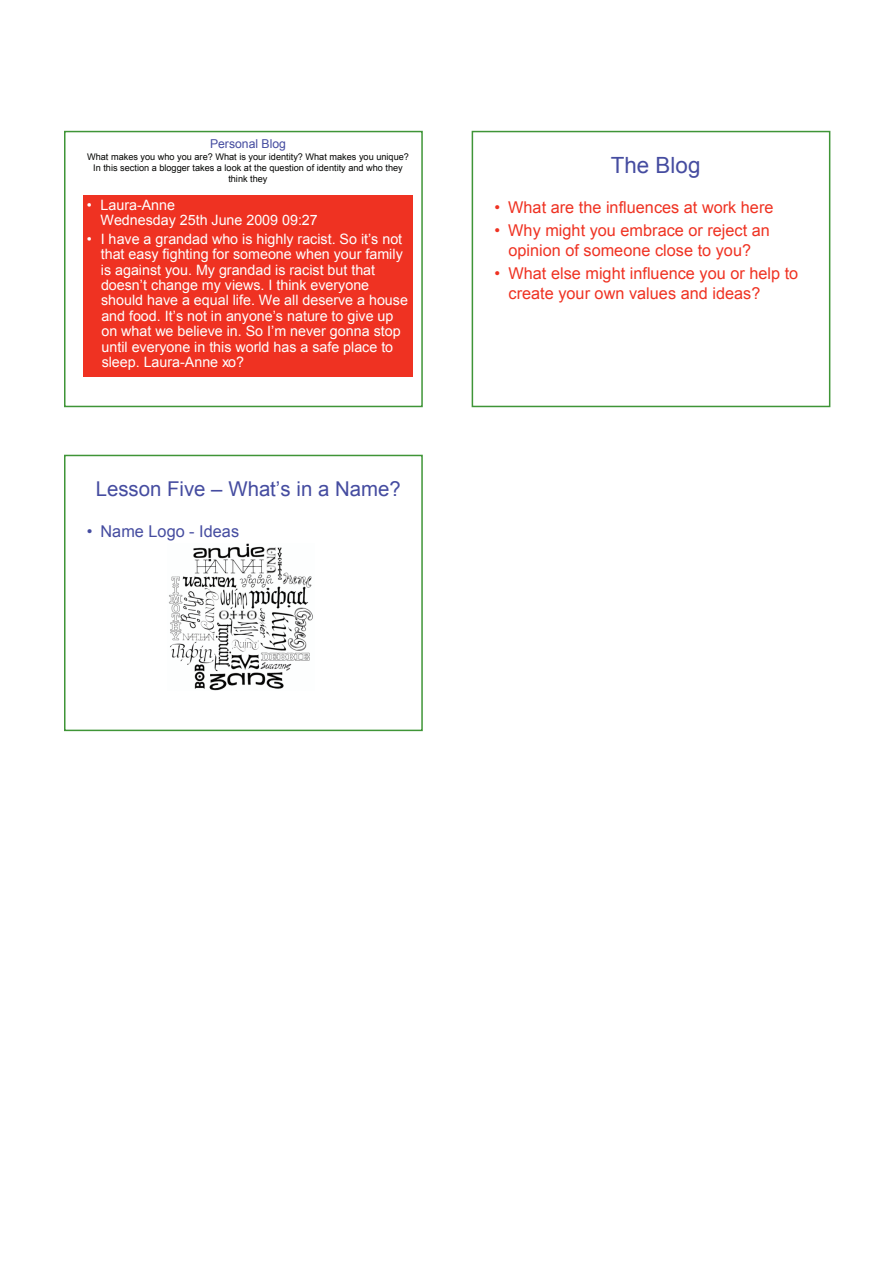
<style>
.page{position:relative;width:893px;height:1264px;background:#fff}
.page>*{position:absolute;margin:0;border:0;box-sizing:border-box;transform-origin:0 0}
.t1{font:22.35px "Arial";color:#454ca0}
.t2{font:20.4px "Arial";color:#454ca0}
.t3{font:16.2px/19.5px "Arial";color:#ef3222;text-align:center}
.t4{font:16.2px "Arial";color:#454ca0}
.t5{font:14.25px/15.5px "Arial";color:#fff}
.t6{font:12.15px "Arial";color:#454ca0}
.t7{font:9.15px/11.1px "Arial";color:#040503;text-align:center}
</style>
<div class="page">
<img style="left:168px;top:543px;width:145px;height:147px">
<div style="left:64px;top:454px;width:359px;height:277px;border:2px solid #3f9537"></div>
<div style="left:471px;top:131px;width:359px;height:276px;border:2px solid #3f9537"></div>
<div style="left:83px;top:196px;width:330px;height:181px;background:#ef3222"></div>
<div style="left:64px;top:131px;width:359px;height:276px;border:2px solid #3f9537"></div>
<p class="t6" style="left:210px;top:139px;width:78px">Personal Blog</p>
<p class="t7" style="left:87px;top:152px;width:323px">What makes you who you are? What is your identity? What makes you unique?<br>In this section a blogger takes a look at the question of identity and who they think they</p>
<p class="t5" style="left:101px;top:198px;width:219px;text-indent:-14px">• Laura-Anne<br>Wednesday 25th June 2009 09:27</p>
<p class="t5" style="left:101px;top:232px;width:309px;text-indent:-14px">• I have a grandad who is highly racist. So it’s not that easy fighting for someone when your family is against you. My grandad is racist but that doesn’t change my views. I think everyone should have a equal life. We all deserve a house and food. It’s not in anyone’s nature to give up on what we believe in. So I’m never gonna stop until everyone in this world has a safe place to sleep. Laura-Anne xo?</p>
<h2 class="t2" style="left:96px;top:481px;width:306px">Lesson Five – What’s in a Name?</h2>
<p class="t4" style="left:87px;top:525px;width:154px">• Name Logo - Ideas</p>
<h1 class="t1" style="left:611px;top:157px;width:91px">The Blog</h1>
<p class="t3" style="left:494px;top:199px;width:281px">• What are the influences at work here</p>
<p class="t3" style="left:494px;top:222px;width:277px">• Why might you embrace or reject an opinion of someone close to you?</p>
<p class="t3" style="left:508px;top:265px;width:291px;text-align:left;text-indent:-14px">• What else might influence you or help to create your own values and ideas?</p>
</div>
